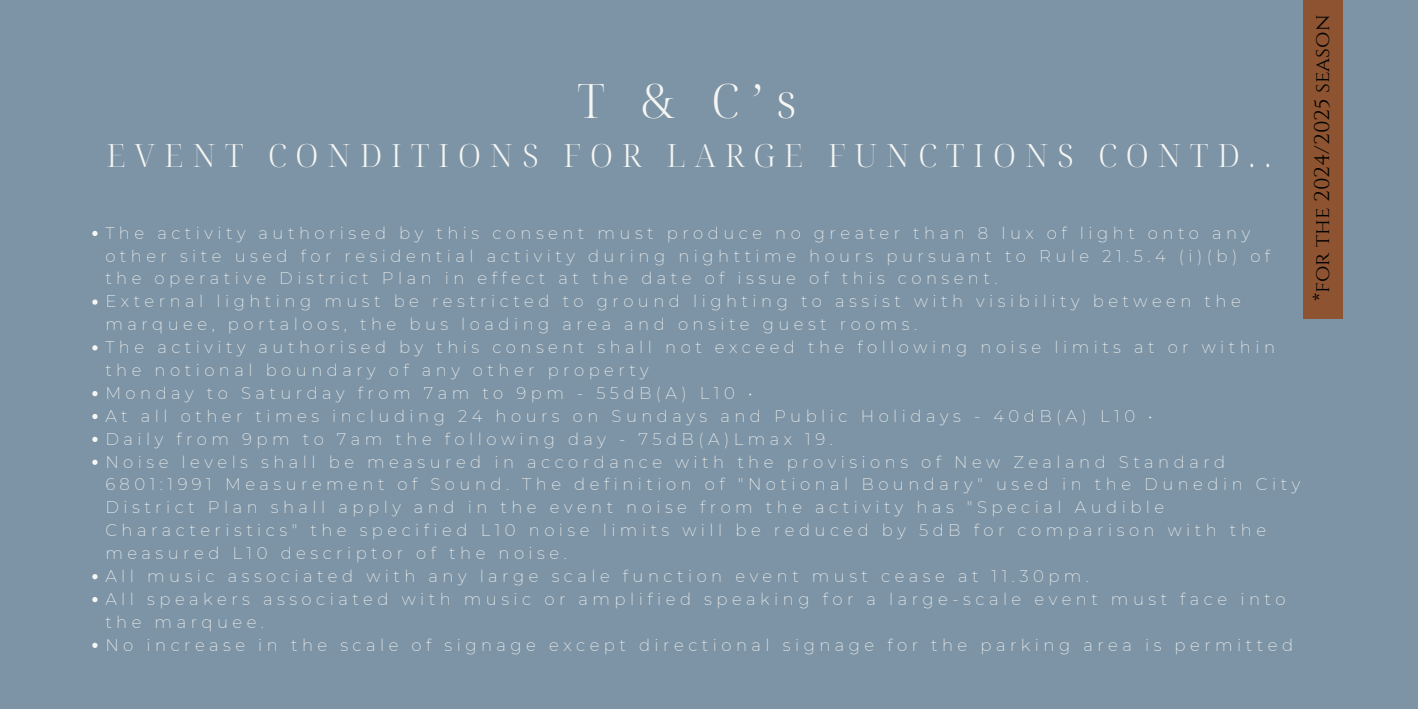
<style>
.page{position:relative;width:1418px;height:709px;background:#7d94a6}
.page>*{position:absolute;margin:0;border:0;box-sizing:border-box;transform-origin:0 0}
.t1{font:300 47.5px "Noto Serif Display";color:#f5f5f2}
.t2{font:300 32px "Noto Serif Display";letter-spacing:.27em;color:#f5f5f2}
.t3{font:21.2px "Cinzel";color:#000}
.t4{font:200 16.5px/22.9px "Montserrat";letter-spacing:.27em;color:#f5f5f2}
</style>
<div class="page">
<div style="left:1303px;top:0;width:39px;height:319px;background:#8e5431"></div>
<svg style="left:92px;top:231px;width:6px;height:5px"></svg>
<svg style="left:92px;top:299px;width:6px;height:6px"></svg>
<svg style="left:92px;top:345px;width:6px;height:5px"></svg>
<svg style="left:92px;top:391px;width:6px;height:5px"></svg>
<svg style="left:92px;top:414px;width:6px;height:5px"></svg>
<svg style="left:92px;top:437px;width:6px;height:5px"></svg>
<svg style="left:92px;top:459px;width:6px;height:6px"></svg>
<svg style="left:92px;top:574px;width:6px;height:5px"></svg>
<svg style="left:92px;top:597px;width:6px;height:5px"></svg>
<svg style="left:92px;top:642px;width:6px;height:6px"></svg>
<p class="t1" style="left:577px;top:67px;width:221px">T &amp; C’s</p>
<p class="t2" style="left:106px;top:133px;width:1166px">EVENT CONDITIONS FOR LARGE FUNCTIONS CONTD..</p>
<p class="t4" style="left:105px;top:221px;width:1166px">The activity authorised by this consent must produce no greater than 8 lux of light onto any other site used for residential activity during nighttime hours pursuant to Rule 21.5.4 (i)(b) of the operative District Plan in effect at the date of issue of this consent.</p>
<p class="t4" style="left:105px;top:290px;width:1137px">External lighting must be restricted to ground lighting to assist with visibility between the marquee, portaloos, the bus loading area and onsite guest rooms.</p>
<p class="t4" style="left:105px;top:336px;width:1171px">The activity authorised by this consent shall not exceed the following noise limits at or within the notional boundary of any other property</p>
<p class="t4" style="left:105px;top:381px;width:648px">Monday to Saturday from 7am to 9pm - 55dB(A) L10 •</p>
<p class="t4" style="left:105px;top:404px;width:1048px">At all other times including 24 hours on Sundays and Public Holidays - 40dB(A) L10 •</p>
<p class="t4" style="left:105px;top:427px;width:729px">Daily from 9pm to 7am the following day - 75dB(A)Lmax 19.</p>
<p class="t4" style="left:105px;top:450px;width:1196px">Noise levels shall be measured in accordance with the provisions of New Zealand Standard 6801:1991 Measurement of Sound. The definition of "Notional Boundary" used in the Dunedin City District Plan shall apply and in the event noise from the activity has "Special Audible Characteristics" the specified L10 noise limits will be reduced by 5dB for comparison with the measured L10 descriptor of the noise.</p>
<p class="t4" style="left:105px;top:564px;width:985px">All music associated with any large scale function event must cease at 11.30pm.</p>
<p class="t4" style="left:105px;top:587px;width:1181px">All speakers associated with music or amplified speaking for a large-scale event must face into the marquee.</p>
<p class="t4" style="left:105px;top:633px;width:1189px">No increase in the scale of signage except directional signage for the parking area is permitted</p>
<p class="t3" style="left:1308px;top:301px;width:288px;rotate:-90deg">*for the 2024/2025 season</p>
</div>
